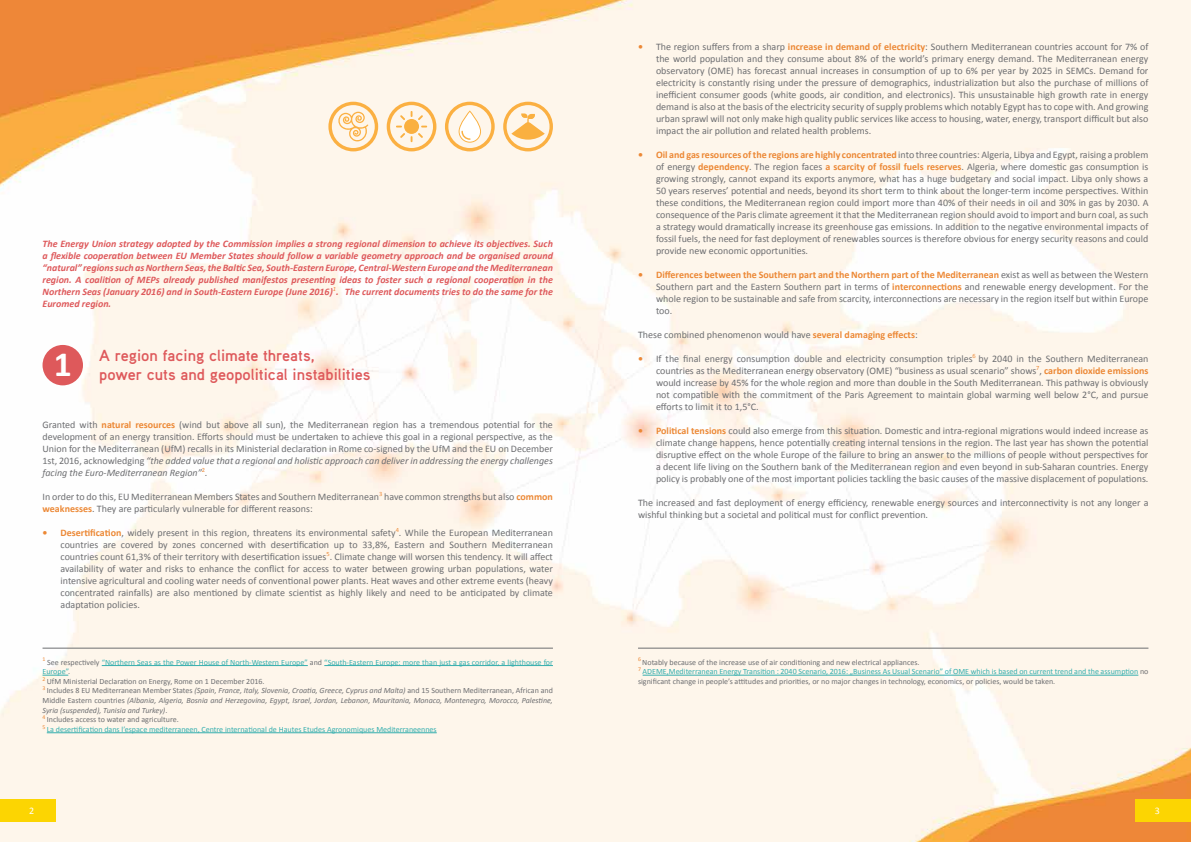
<style>
.page{position:relative;width:1191px;height:842px;background:#fff}
.page>*{position:absolute;margin:0;border:0;box-sizing:border-box;transform-origin:0 0}
.t1{font:700 35.6px "Calibri";color:#fff}
.t2{font:700 16px/19.2px "Aaux Pro";color:#de595b}
.t3{font:10px/12px "Calibri";color:#6d6e71;text-align:justify}
.t4{font:italic 700 10px/12px "Calibri";color:#de595b;text-align:justify}
.t5{font:10px "Calibri";color:#fff}
.t6{font:8px/9.6px "Calibri";color:#34aeae}
.t7{font:8px/9.6px "Calibri";color:#6d6e71}
.s1{font-weight:700;color:#ec8835}
.s2{font-style:italic}
.s3{color:#6d6e71}
.s4{font-style:italic;color:#6d6e71}
.s5{color:#34aeae}
</style>
<div class="page">
<img style="left:0;top:0;width:1191px;height:842px">
<div style="left:0;top:799px;width:56px;height:23px;background:#fcd502"></div>
<div style="left:1135px;top:799px;width:56px;height:23px;background:#fcd502"></div>
<div style="left:43px;top:345px;width:40px;height:40px;background:#de595b;border-radius:50%"></div>
<hr style="left:638px;top:648px;width:510px;height:1px;background:#6d6e71">
<hr style="left:642px;top:675px;width:496px;height:1px;background:#34aeae">
<hr style="left:102px;top:665px;width:206px;height:1px;background:#34aeae">
<hr style="left:324px;top:665px;width:229px;height:1px;background:#34aeae">
<svg style="left:43px;top:675px;width:25px;height:1px"></svg>
<hr style="left:47px;top:732px;width:390px;height:1px;background:#34aeae">
<hr style="left:43px;top:648px;width:510px;height:1px;background:#6d6e71">
<svg style="left:503px;top:102px;width:50px;height:49px;background:#fcdcac"></svg>
<svg style="left:445px;top:102px;width:50px;height:49px;background:#fde6c5"></svg>
<svg style="left:328px;top:102px;width:50px;height:49px;background:#fce0b7"></svg>
<svg style="left:387px;top:102px;width:49px;height:49px;background:#fce0b6"></svg>
<p class="t4" style="left:43px;top:238px;width:512px">The Energy Union strategy adopted by the Commission implies a strong regional dimension to achieve its objectives. Such a flexible cooperation between EU Member States should follow a variable geometry approach and be organised around “natural” regions such as Northern Seas, the Baltic Sea, South-Eastern Europe, Central-Western Europe and the Mediterranean region. A coalition of MEPs already published manifestos presenting ideas to foster such a regional cooperation in the Northern Seas (January 2016) and in South-Eastern Europe (June 2016)<sup>1</sup>. The current documents tries to do the same for the Euromed region.</p>
<h2 class="t2" style="left:99px;top:345px;width:273px">A region facing climate threats,<br>power cuts and geopolitical instabilities</h2>
<p class="t3" style="left:43px;top:419px;width:512px">Granted with <span class="s1">natural resources</span> (wind but above all sun), the Mediterranean region has a tremendous potential for the development of an energy transition. Efforts should must be undertaken to achieve this goal in a regional perspective, as the Union for the Mediterranean (UfM) recalls in its Ministerial declaration in Rome co-signed by the UfM and the EU on December 1st, 2016, acknowledging <span class="s2">“the added value that a regional and holistic approach can deliver in addressing the energy challenges facing the Euro-Mediterranean Region”</span><sup>2</sup><span class="s2">.</span></p>
<p class="t3" style="left:43px;top:491px;width:512px">In order to do this, EU Mediterranean Members States and Southern Mediterranean<sup>3</sup> have common strengths but also <span class="s1">common weaknesses</span>. They are particularly vulnerable for different reasons:</p>
<p class="t3" style="left:61px;top:527px;width:494px;text-indent:-18px"><span class="s1">• Desertification</span>, widely present in this region, threatens its environmental safety<sup>4</sup>. While the European Mediterranean countries are covered by zones concerned with desertification up to 33,8%, Eastern and Southern Mediterranean countries count 61,3% of their territory with desertification issues<sup>5</sup>. Climate change will worsen this tendency. It will affect availability of water and risks to enhance the conflict for access to water between growing urban populations, water intensive agricultural and cooling water needs of conventional power plants. Heat waves and other extreme events (heavy concentrated rainfalls) are also mentioned by climate scientist as highly likely and need to be anticipated by climate adaptation policies.</p>
<h1 class="t1" style="left:54px;top:341px;width:20px">1</h1>
<p class="t6" style="left:43px;top:657px;width:512px"><sup>1</sup> <span class="s3">See respectively</span> “Northern Seas as the Power House of North-Western Europe” <span class="s3">and</span> “South-Eastern Europe: more than just a gas corridor, a lighthouse for Europe”<span class="s3">.<br></span><sup>2</sup> <span class="s3">UfM Ministerial Declaration on Energy, Rome on 1 December 2016.<br></span><sup>3</sup> <span class="s3">Includes 8 EU Mediterranean Member States</span> <span class="s4">(Spain, France, Italy, Slovenia, Croatia, Greece, Cyprus and Malta)</span> <span class="s3">and 15 Southern Mediterranean, African and Middle Eastern countries</span> <span class="s4">(Albania, Algeria, Bosnia and Herzegovina, Egypt, Israel, Jordan, Lebanon, Mauritania, Monaco, Montenegro, Morocco, Palestine, Syria (suspended), Tunisia and Turkey)</span><span class="s3">.<br></span><sup>4</sup> <span class="s3">Includes access to water and agriculture.<br></span><sup>5</sup> La desertification dans l’espace mediterraneen, Centre international de Hautes Etudes Agronomiques Mediterraneennes</p>
<p class="t3" style="left:656px;top:41px;width:494px;text-indent:-18px"><span class="s1">•</span> The region suffers from a sharp <span class="s1">increase in demand of electricity</span>: Southern Mediterranean countries account for 7% of the world population and they consume about 8% of the world’s primary energy demand. The Mediterranean energy observatory (OME) has forecast annual increases in consumption of up to 6% per year by 2025 in SEMCs. Demand for electricity is constantly rising under the pressure of demographics, industrialization but also the purchase of millions of inefficient consumer goods (white goods, air condition, and electronics). This unsustainable high growth rate in energy demand is also at the basis of the electricity security of supply problems which notably Egypt has to cope with. And growing urban sprawl will not only make high quality public services like access to housing, water, energy, transport difficult but also impact the air pollution and related health problems.</p>
<p class="t3" style="left:656px;top:149px;width:494px;text-indent:-18px"><span class="s1">• Oil and gas resources of the regions are highly concentrated</span> into three countries: Algeria, Libya and Egypt, raising a problem of energy <span class="s1">dependency</span>. The region faces <span class="s1">a scarcity of fossil fuels reserves</span>. Algeria, where domestic gas consumption is growing strongly, cannot expand its exports anymore, what has a huge budgetary and social impact. Libya only shows a 50 years reserves’ potential and needs, beyond its short term to think about the longer-term income perspectives. Within these conditions, the Mediterranean region could import more than 40% of their needs in oil and 30% in gas by 2030. A consequence of the Paris climate agreement it that the Mediterranean region should avoid to import and burn coal, as such a strategy would dramatically increase its greenhouse gas emissions. In addition to the negative environmental impacts of fossil fuels, the need for fast deployment of renewables sources is therefore obvious for energy security reasons and could provide new economic opportunities.</p>
<p class="t3" style="left:656px;top:269px;width:494px;text-indent:-18px"><span class="s1">• Differences between the Southern part and the Northern part of the Mediterranean</span> exist as well as between the Western Southern part and the Eastern Southern part in terms of <span class="s1">interconnections</span> and renewable energy development. For the whole region to be sustainable and safe from scarcity, interconnections are necessary in the region itself but within Europe too.</p>
<p class="t3" style="left:638px;top:329px;width:281px">These combined phenomenon would have <span class="s1">several damaging effects</span>:</p>
<p class="t3" style="left:656px;top:353px;width:494px;text-indent:-18px"><span class="s1">•</span> If the final energy consumption double and electricity consumption triples<sup>6</sup> by 2040 in the Southern Mediterranean countries as the Mediterranean energy observatory (OME) “business as usual scenario” shows<sup>7</sup>, <span class="s1">carbon dioxide emissions </span>would increase by 45% for the whole region and more than double in the South Mediterranean. This pathway is obviously not compatible with the commitment of the Paris Agreement to maintain global warming well below 2°C, and pursue efforts to limit it to 1,5°C.</p>
<p class="t3" style="left:656px;top:425px;width:494px;text-indent:-18px"><span class="s1">• Political tensions</span> could also emerge from this situation. Domestic and intra-regional migrations would indeed increase as climate change happens, hence potentially creating internal tensions in the region. The last year has shown the potential disruptive effect on the whole Europe of the failure to bring an answer to the millions of people without perspectives for a decent life living on the Southern bank of the Mediterranean region and even beyond in sub-Saharan countries. Energy policy is probably one of the most important policies tackling the basic causes of the massive displacement of populations.</p>
<p class="t3" style="left:638px;top:497px;width:512px">The increased and fast deployment of energy efficiency, renewable energy sources and interconnectivity is not any longer a wishful thinking but a societal and political must for conflict prevention.</p>
<p class="t7" style="left:638px;top:657px;width:512px"><sup>6</sup> Notably because of the increase use of air conditioning and new electrical appliances.<br><sup>7</sup> <span class="s5">ADEME,Mediterranean Energy Transition : 2040 Scenario, 2016: „Business As Usual Scenario” of OME which is based on current trend and the assumption</span> no significant change in people’s attitudes and priorities, or no major changes in technology, economics, or policies, would be taken.</p>
<p class="t5" style="left:29px;top:804px;width:7px">2</p>
<p class="t5" style="left:1155px;top:804px;width:7px">3</p>
</div>
